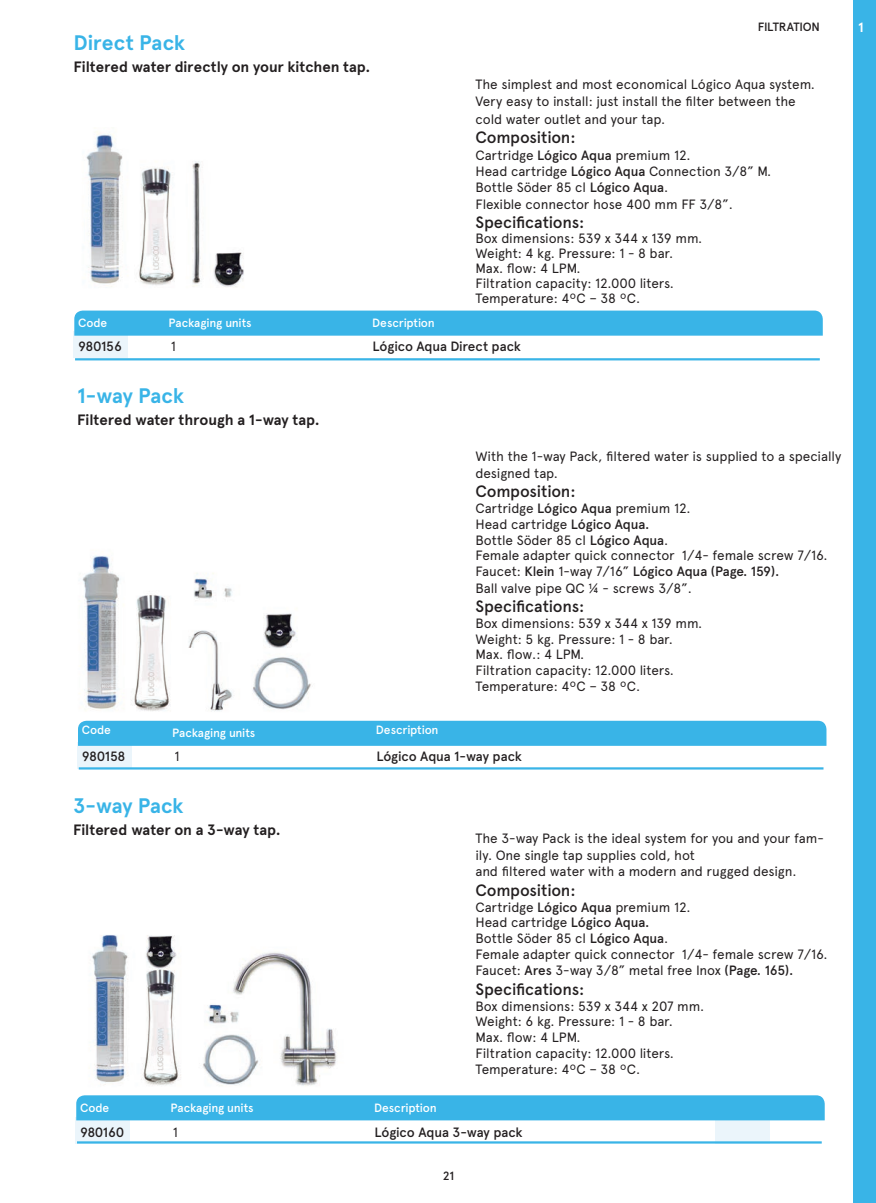
<style>
.page{position:relative;width:876px;height:1203px;background:#fff}
.page>*{position:absolute;margin:0;border:0;box-sizing:border-box;transform-origin:0 0}
.t1{font:700 21px "Apercu Pro";letter-spacing:-.005em;color:#39b4e7}
.t2{font:500 16.5px "Apercu Pro";letter-spacing:-.015em;color:#231f20}
.t3{font:700 15px "Apercu Pro";letter-spacing:-.005em;color:#231f20}
.t4{font:13.5px/16.5px "Apercu Pro";letter-spacing:-.01em;color:#231f20}
.t5{font:500 13.5px "Apercu Pro";letter-spacing:-.01em;color:#231f20}
.t6{font:700 13.5px "Apercu Pro";color:#fff}
.t7{font:500 12px "Apercu Pro";letter-spacing:-.01em;color:#fff}
.t8{font:500 12px "Apercu Pro";letter-spacing:-.02em;color:#231f20}
.s1{font-weight:500}
.s2{font-weight:400}
</style>
<div class="page">
<img style="left:82px;top:555px;width:229px;height:156px">
<img style="left:86px;top:131px;width:158px;height:156px">
<div style="left:74px;top:332px;width:54px;height:26px;background:#ebf5fb"></div>
<div style="left:77px;top:742px;width:55px;height:26px;background:#ebf5fb"></div>
<div style="left:75px;top:1117px;width:55px;height:26px;background:#ebf5fb"></div>
<div style="left:715px;top:1096px;width:55px;height:47px;background:#ebf5fb"></div>
<div style="left:74px;top:311px;width:749px;height:25px;background:#39b4e7"></div>
<div style="left:78px;top:721px;width:748px;height:25px;background:#39b4e7"></div>
<div style="left:76px;top:1095px;width:749px;height:25px;background:#39b4e7"></div>
<hr style="left:75px;top:358px;width:745px;height:2px;background:#39b4e7">
<hr style="left:79px;top:767px;width:744px;height:3px;background:#39b4e7">
<hr style="left:77px;top:1141px;width:745px;height:3px;background:#39b4e7">
<img style="left:92px;top:935px;width:245px;height:151px">
<div style="left:854px;top:0;width:22px;height:1203px;background:#39b4e7"></div>
<p class="t1" style="left:73px;top:26px;width:113px">Direct Pack</p>
<p class="t3" style="left:73px;top:55px;width:298px">Filtered water directly on your kitchen tap.</p>
<p class="t7" style="left:78px;top:314px;width:31px">Code</p>
<p class="t7" style="left:169px;top:314px;width:85px">Packaging units</p>
<p class="t7" style="left:372px;top:314px;width:64px">Description</p>
<p class="t8" style="left:758px;top:18px;width:64px">FILTRATION</p>
<p class="t6" style="left:858px;top:17px;width:7px">1</p>
<p class="t4" style="left:476px;top:75px;width:341px">The simplest and most economical Lógico Aqua system.<br>Very easy to install: just install the filter between the</p>
<p class="t4" style="left:476px;top:110px;width:191px">cold water outlet and your tap.</p>
<p class="t2" style="left:476px;top:125px;width:102px">Composition:</p>
<p class="t4" style="left:476px;top:146px;width:216px">Cartridge <span class="s1">Lógico Aqua</span> premium 12.</p>
<p class="t4" style="left:476px;top:162px;width:297px">Head cartridge <span class="s1">Lógico Aqua</span> Connection 3/8” M.</p>
<p class="t4" style="left:476px;top:178px;width:194px">Bottle Söder 85 cl <span class="s1">Lógico Aqua</span>.</p>
<p class="t4" style="left:476px;top:195px;width:259px">Flexible connector hose 400 mm FF 3/8”.</p>
<p class="t2" style="left:476px;top:210px;width:110px">Specifications:</p>
<p class="t4" style="left:476px;top:229px;width:228px">Box dimensions: 539 x 344 x 139 mm.</p>
<p class="t4" style="left:476px;top:244px;width:199px">Weight: 4 kg. Pressure: 1 - 8 bar.</p>
<p class="t4" style="left:476px;top:259px;width:107px">Max. flow: 4 LPM.</p>
<p class="t4" style="left:476px;top:274px;width:200px">Filtration capacity: 12.000 liters.</p>
<p class="t4" style="left:476px;top:289px;width:166px">Temperature: 4ºC – 38 ºC.</p>
<p class="t5" style="left:78px;top:336px;width:45px">980156</p>
<p class="t4" style="left:171px;top:337px;width:7px">1</p>
<p class="t5" style="left:373px;top:336px;width:150px">Lógico Aqua Direct pack</p>
<p class="t1" style="left:77px;top:380px;width:108px">1-way Pack</p>
<p class="t3" style="left:77px;top:409px;width:244px">Filtered water through a 1-way tap.</p>
<p class="t4" style="left:476px;top:448px;width:367px">With the 1-way Pack, filtered water is supplied to a specially designed tap.</p>
<p class="t2" style="left:476px;top:479px;width:102px">Composition:</p>
<p class="t4" style="left:476px;top:499px;width:216px">Cartridge <span class="s1">Lógico Aqua</span> premium 12.</p>
<p class="t4" style="left:476px;top:515px;width:175px">Head cartridge <span class="s1">Lógico Aqua.</span></p>
<p class="t4" style="left:476px;top:531px;width:194px">Bottle Söder 85 cl <span class="s1">Lógico Aqua</span>.</p>
<p class="t4" style="left:476px;top:547px;width:354px">Female adapter quick connector 1/4- female screw 7/16.</p>
<p class="t5" style="left:476px;top:561px;width:305px"><span class="s2">Faucet:</span> Klein <span class="s2">1-way 7/16”</span> Lógico Aqua (Page. 159).</p>
<p class="t4" style="left:476px;top:579px;width:218px">Ball valve pipe QC ¼ - screws 3/8”.</p>
<p class="t2" style="left:476px;top:594px;width:110px">Specifications:</p>
<p class="t4" style="left:476px;top:614px;width:228px">Box dimensions: 539 x 344 x 139 mm.</p>
<p class="t4" style="left:476px;top:630px;width:199px">Weight: 5 kg. Pressure: 1 - 8 bar.</p>
<p class="t4" style="left:476px;top:646px;width:110px">Max. flow.: 4 LPM.</p>
<p class="t4" style="left:476px;top:661px;width:200px">Filtration capacity: 12.000 liters.</p>
<p class="t4" style="left:476px;top:677px;width:166px">Temperature: 4ºC – 38 ºC.</p>
<p class="t7" style="left:82px;top:721px;width:31px">Code</p>
<p class="t7" style="left:172px;top:724px;width:85px">Packaging units</p>
<p class="t7" style="left:376px;top:721px;width:64px">Description</p>
<p class="t5" style="left:82px;top:746px;width:45px">980158</p>
<p class="t4" style="left:175px;top:747px;width:7px">1</p>
<p class="t5" style="left:376px;top:746px;width:147px">Lógico Aqua 1-way pack</p>
<p class="t1" style="left:73px;top:790px;width:112px">3-way Pack</p>
<p class="t3" style="left:73px;top:819px;width:209px">Filtered water on a 3-way tap.</p>
<p class="t4" style="left:476px;top:830px;width:350px">The 3-way Pack is the ideal system for you and your fam&shy;ily. One single tap supplies cold, hot</p>
<p class="t4" style="left:476px;top:863px;width:323px">and filtered water with a modern and rugged design.</p>
<p class="t2" style="left:476px;top:878px;width:102px">Composition:</p>
<p class="t4" style="left:476px;top:898px;width:216px">Cartridge <span class="s1">Lógico Aqua</span> premium 12.</p>
<p class="t4" style="left:476px;top:914px;width:175px">Head cartridge <span class="s1">Lógico Aqua.</span></p>
<p class="t4" style="left:476px;top:929px;width:194px">Bottle Söder 85 cl <span class="s1">Lógico Aqua</span>.</p>
<p class="t4" style="left:476px;top:945px;width:354px">Female adapter quick connector 1/4- female screw 7/16.</p>
<p class="t4" style="left:476px;top:962px;width:320px">Faucet: <span class="s1">Ares</span> 3-way 3/8” metal free Inox <span class="s1">(Page. 165).</span></p>
<p class="t2" style="left:476px;top:977px;width:110px">Specifications:</p>
<p class="t4" style="left:476px;top:997px;width:230px">Box dimensions: 539 x 344 x 207 mm.</p>
<p class="t4" style="left:476px;top:1013px;width:199px">Weight: 6 kg. Pressure: 1 - 8 bar.</p>
<p class="t4" style="left:476px;top:1028px;width:107px">Max. flow: 4 LPM.</p>
<p class="t4" style="left:476px;top:1044px;width:200px">Filtration capacity: 12.000 liters.</p>
<p class="t4" style="left:476px;top:1060px;width:166px">Temperature: 4ºC – 38 ºC.</p>
<p class="t7" style="left:80px;top:1098px;width:31px">Code</p>
<p class="t7" style="left:171px;top:1098px;width:85px">Packaging units</p>
<p class="t7" style="left:374px;top:1098px;width:64px">Description</p>
<p class="t5" style="left:80px;top:1122px;width:46px">980160</p>
<p class="t4" style="left:173px;top:1123px;width:7px">1</p>
<p class="t5" style="left:375px;top:1122px;width:150px">Lógico Aqua 3-way pack</p>
<p class="t8" style="left:443px;top:1167px;width:13px">21</p>
</div>
